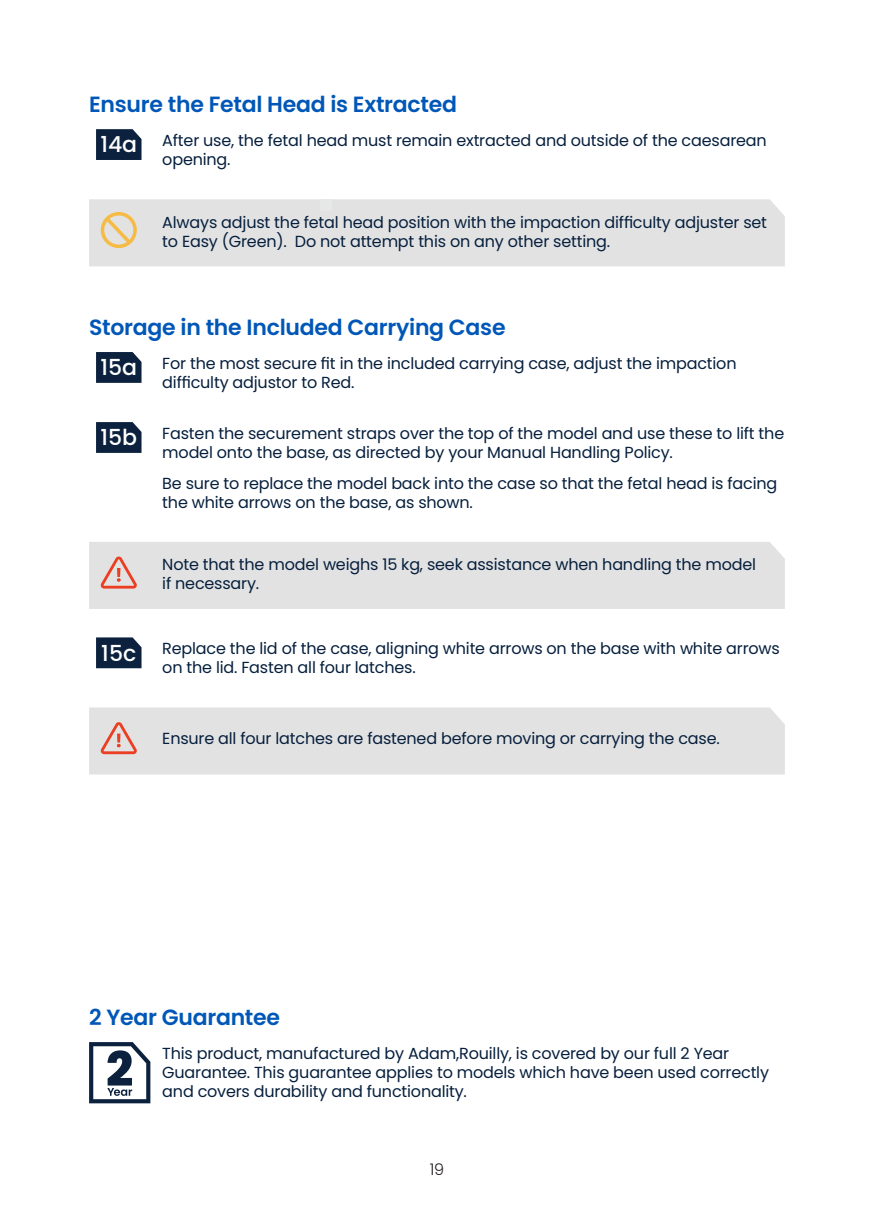
<style>
.page{position:relative;width:874px;height:1225px;background:#fff}
.page>*{position:absolute;margin:0;border:0;box-sizing:border-box;transform-origin:0 0}
.t1{font:600 22px "Poppins";letter-spacing:-.01em;color:#0057b7}
.t2{font:16px/19.2px "Poppins";letter-spacing:-.01em;color:#061f3d}
.t3{font:300 16px "Poppins";color:#231f20}
.s1{font-weight:500;font-size:22px;color:#fff}
</style>
<div class="page">
<svg style="left:96px;top:129px;width:45px;height:31px"></svg>
<div style="left:89px;top:542px;width:695px;height:67px;background:#e2e2e2"></div>
<svg style="left:100px;top:556px;width:37px;height:32px"></svg>
<svg style="left:96px;top:637px;width:45px;height:31px"></svg>
<svg style="left:96px;top:352px;width:45px;height:31px"></svg>
<div style="left:89px;top:707px;width:695px;height:67px;background:#e2e2e2"></div>
<svg style="left:100px;top:721px;width:37px;height:33px"></svg>
<svg style="left:96px;top:422px;width:45px;height:31px"></svg>
<div style="left:89px;top:199px;width:695px;height:67px;background:#e2e2e2"></div>
<div style="left:101px;top:212px;width:36px;height:36px;border:4px solid #f6bb44;border-radius:50%"></div>
<svg style="left:102px;top:214px;width:33px;height:34px"></svg>
<div style="left:320px;top:199px;width:11px;height:12px;background:#e5e8e7"></div>
<svg style="left:89px;top:1042px;width:61px;height:61px"></svg>
<h1 class="t1" style="left:89px;top:92px;width:369px">Ensure the Fetal Head is Extracted</h1>
<p class="t2" style="left:162px;top:131px;width:605px;text-indent:-62px"><span class="s1">14a</span> After use, the fetal head must remain extracted and outside of the caesarean opening.</p>
<p class="t2" style="left:162px;top:212px;width:606px">Always adjust the fetal head position with the impaction difficulty adjuster set to Easy (Green). Do not attempt this on any other setting.</p>
<h1 class="t1" style="left:89px;top:314px;width:418px">Storage in the Included Carrying Case</h1>
<p class="t2" style="left:162px;top:354px;width:575px;text-indent:-62px"><span class="s1">15a</span> For the most secure fit in the included carrying case, adjust the impaction difficulty adjustor to Red.</p>
<p class="t2" style="left:162px;top:424px;width:623px;text-indent:-62px"><span class="s1">15b</span> Fasten the securement straps over the top of the model and use these to lift the model onto the base, as directed by your Manual Handling Policy.</p>
<p class="t2" style="left:162px;top:473px;width:616px">Be sure to replace the model back into the case so that the fetal head is facing the white arrows on the base, as shown.</p>
<p class="t2" style="left:162px;top:555px;width:595px">Note that the model weighs 15 kg, seek assistance when handling the model if necessary.</p>
<p class="t2" style="left:162px;top:639px;width:618px;text-indent:-61px"><span class="s1">15c</span> Replace the lid of the case, aligning white arrows on the base with white arrows on the lid. Fasten all four latches.</p>
<p class="t2" style="left:162px;top:728px;width:558px">Ensure all four latches are fastened before moving or carrying the case.</p>
<h1 class="t1" style="left:89px;top:1004px;width:192px">2 Year Guarantee</h1>
<p class="t2" style="left:162px;top:1043px;width:608px">This product, manufactured by Adam,Rouilly, is covered by our full 2 Year<br>Guarantee. This guarantee applies to models which have been used correctly and covers durability and functionality.</p>
<p class="t3" style="left:429px;top:1159px;width:16px">19</p>
</div>
